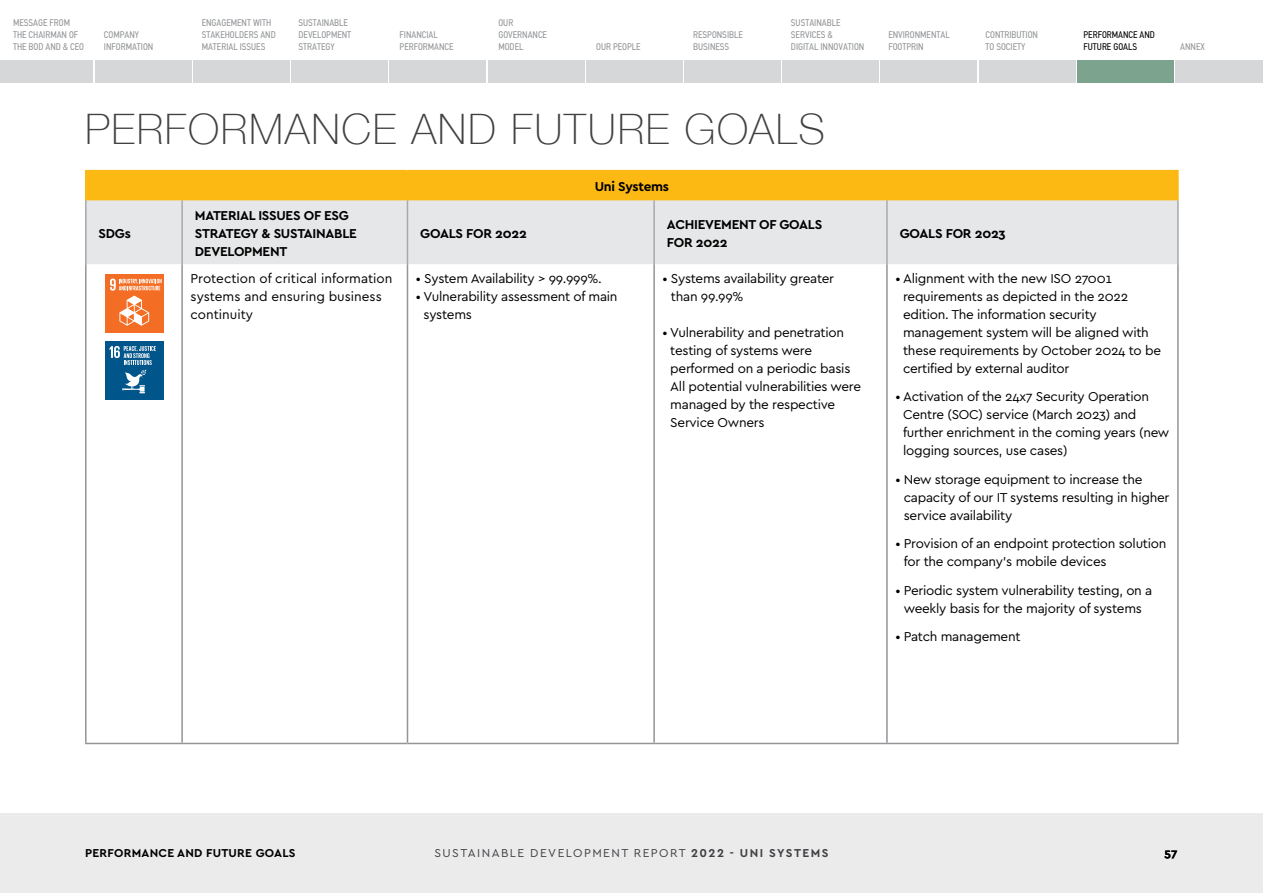
<style>
.page{position:relative;width:1263px;height:893px;background:#fff}
.page>*{position:absolute;margin:0;border:0;box-sizing:border-box;transform-origin:0 0}
.t1{font:100 42px "Helvetica Neue";letter-spacing:.04em;color:#414042}
.t2{font:13.5px/18px "Cera GR";letter-spacing:-.02em;color:#000}
.t3{font:700 13.5px/18px "Cera GR";letter-spacing:-.02em;color:#000}
.t4{font:13.5px/18px "Cera GR";color:#000}
.t5{font:12px "Cera GR";letter-spacing:.12em;color:#414042}
.t6{font:700 12px "Cera GR";letter-spacing:.02em;color:#000}
.t7{font:9.75px/12px "PF Din Text Condensed";color:#939598}
.t8{font:9.75px/12px "PF Din Text Condensed";color:#000}
.s1{font-weight:700}
</style>
<div class="page">
<div style="left:0;top:61px;width:93px;height:22px;background:#d5d7d8"></div>
<div style="left:193px;top:61px;width:96px;height:22px;background:#d5d7d8"></div>
<div style="left:292px;top:61px;width:96px;height:22px;background:#d5d7d8"></div>
<div style="left:390px;top:61px;width:96px;height:22px;background:#d5d7d8"></div>
<div style="left:488px;top:61px;width:96px;height:22px;background:#d5d7d8"></div>
<div style="left:586px;top:61px;width:96px;height:22px;background:#d5d7d8"></div>
<div style="left:684px;top:61px;width:96px;height:22px;background:#d5d7d8"></div>
<div style="left:783px;top:61px;width:96px;height:22px;background:#d5d7d8"></div>
<div style="left:881px;top:61px;width:96px;height:22px;background:#d5d7d8"></div>
<div style="left:979px;top:61px;width:96px;height:22px;background:#d5d7d8"></div>
<div style="left:1077px;top:61px;width:96px;height:22px;background:#7ca38e"></div>
<div style="left:1175px;top:61px;width:88px;height:22px;background:#d5d7d8"></div>
<div style="left:95px;top:61px;width:96px;height:22px;background:#d5d7d8"></div>
<div style="left:0;top:813px;width:1263px;height:80px;background:#ebebec"></div>
<div style="left:86px;top:171px;width:1092px;height:29px;background:#fdb913"></div>
<div style="left:87px;top:200px;width:1090px;height:64px;background:#e6e7e8"></div>
<hr style="left:85px;top:170px;width:97px;height:1px;background:#fdb913">
<hr style="left:85px;top:171px;width:2px;height:29px;background:#fdb913">
<hr style="left:182px;top:170px;width:225px;height:1px;background:#fdb913">
<hr style="left:407px;top:170px;width:247px;height:1px;background:#fdb913">
<hr style="left:654px;top:170px;width:233px;height:1px;background:#fdb913">
<hr style="left:887px;top:170px;width:292px;height:1px;background:#fdb913">
<hr style="left:1177px;top:171px;width:2px;height:29px;background:#fdb913">
<hr style="left:85px;top:264px;width:2px;height:479px;background:#939598">
<hr style="left:181px;top:264px;width:2px;height:479px;background:#939598">
<hr style="left:407px;top:264px;width:1px;height:479px;background:#939598">
<hr style="left:653px;top:264px;width:2px;height:479px;background:#939598">
<hr style="left:886px;top:264px;width:2px;height:479px;background:#939598">
<hr style="left:1177px;top:264px;width:2px;height:479px;background:#939598">
<hr style="left:85px;top:743px;width:97px;height:1px;background:#939598">
<hr style="left:182px;top:743px;width:225px;height:1px;background:#939598">
<hr style="left:407px;top:743px;width:247px;height:1px;background:#939598">
<hr style="left:654px;top:743px;width:233px;height:1px;background:#939598">
<hr style="left:887px;top:743px;width:292px;height:1px;background:#939598">
<hr style="left:85px;top:200px;width:2px;height:64px;background:#a7a9ac">
<hr style="left:181px;top:200px;width:2px;height:64px;background:#a7a9ac">
<hr style="left:407px;top:200px;width:1px;height:64px;background:#a7a9ac">
<hr style="left:653px;top:200px;width:2px;height:64px;background:#a7a9ac">
<hr style="left:886px;top:200px;width:2px;height:64px;background:#a7a9ac">
<hr style="left:1177px;top:200px;width:2px;height:64px;background:#a7a9ac">
<div style="left:105px;top:274px;width:59px;height:58px;background:#f36e24"></div>
<svg style="left:110px;top:279px;width:52px;height:47px"></svg>
<div style="left:105px;top:341px;width:59px;height:59px;background:#00558a"></div>
<svg style="left:110px;top:346px;width:46px;height:47px"></svg>
<p class="t7" style="left:13px;top:17px;width:73px">MESSAGE FROM<br>THE CHAIRMAN OF<br>THE BOD AND &amp; CEO</p>
<p class="t7" style="left:202px;top:17px;width:75px">ENGAGEMENT WITH<br>STAKEHOLDERS AND<br>MATERIAL ISSUES</p>
<p class="t7" style="left:298px;top:17px;width:54px">SUSTAINABLE<br>DEVELOPMENT<br>STRATEGY</p>
<p class="t7" style="left:104px;top:29px;width:51px">COMPANY<br>INFORMATION</p>
<p class="t7" style="left:400px;top:29px;width:56px">FINANCIAL<br>PERFORMANCE</p>
<p class="t7" style="left:498px;top:17px;width:50px">OUR<br>GOVERNANCE<br>MODEL</p>
<p class="t7" style="left:596px;top:41px;width:46px">OUR PEOPLE</p>
<p class="t7" style="left:791px;top:17px;width:75px">SUSTAINABLE<br>SERVICES &amp;<br>DIGITAL INNOVATION</p>
<p class="t7" style="left:693px;top:29px;width:51px">RESPONSIBLE<br>BUSINESS</p>
<p class="t7" style="left:888px;top:29px;width:63px">ENVIRONMENTAL<br>FOOTPRIN</p>
<p class="t7" style="left:985px;top:29px;width:54px">CONTRIBUTION<br>TO SOCIETY</p>
<p class="t8" style="left:1083px;top:29px;width:73px">PERFORMANCE AND<br>FUTURE GOALS</p>
<p class="t7" style="left:1180px;top:41px;width:26px">ANNEX</p>
<h1 class="t1" style="left:85px;top:97px;width:741px">PERFORMANCE AND FUTURE GOALS</h1>
<p class="t3" style="left:595px;top:177px;width:76px">Uni Systems</p>
<p class="t3" style="left:99px;top:224px;width:34px">SDGs</p>
<p class="t3" style="left:195px;top:206px;width:163px">MATERIAL ISSUES OF ESG<br>STRATEGY &amp; SUSTAINABLE<br>DEVELOPMENT</p>
<p class="t3" style="left:420px;top:224px;width:108px">GOALS FOR 2022</p>
<p class="t3" style="left:667px;top:215px;width:157px">ACHIEVEMENT OF GOALS<br>FOR 2022</p>
<p class="t3" style="left:900px;top:224px;width:108px">GOALS FOR 2023</p>
<p class="t4" style="left:191px;top:269px;width:203px">Protection of critical information systems and ensuring business continuity</p>
<p class="t2" style="left:416px;top:269px;width:187px">• System Availability &gt; 99.999%.</p>
<p class="t2" style="left:424px;top:287px;width:195px;text-indent:-8px">• Vulnerability assessment of main systems</p>
<p class="t2" style="left:671px;top:269px;width:165px;text-indent:-8px">• Systems availability greater than 99.99%</p>
<p class="t2" style="left:670px;top:323px;width:192px;text-indent:-8px">• Vulnerability and penetration testing of systems were performed on a periodic basis<br>All potential vulnerabilities were managed by the respective<br>Service Owners</p>
<p class="t2" style="left:903px;top:269px;width:259px;text-indent:-8px">• Alignment with the new ISO 27001 requirements as depicted in the 2022 edition. The information security management system will be aligned with these requirements by October 2024 to be certified by external auditor</p>
<p class="t2" style="left:903px;top:388px;width:268px;text-indent:-8px">• Activation of the 24x7 Security Operation Centre (SOC) service (March 2023) and further enrichment in the coming years (new logging sources, use cases)</p>
<p class="t2" style="left:904px;top:470px;width:267px;text-indent:-8px">• New storage equipment to increase the capacity of our IT systems resulting in higher service availability</p>
<p class="t2" style="left:904px;top:535px;width:264px;text-indent:-8px">• Provision of an endpoint protection solution for the company's mobile devices</p>
<p class="t2" style="left:895px;top:581px;width:258px;text-align:center">• Periodic system vulnerability testing, on a weekly basis for the majority of systems</p>
<p class="t2" style="left:895px;top:628px;width:127px">• Patch management</p>
<p class="t6" style="left:85px;top:846px;width:212px">PERFORMANCE AND FUTURE GOALS</p>
<p class="t5" style="left:434px;top:846px;width:396px">SUSTAINABLE DEVELOPMENT REPORT <span class="s1">2022 - UNI SYSTEMS</span></p>
<p class="t6" style="left:1164px;top:846px;width:14px">57</p>
</div>
